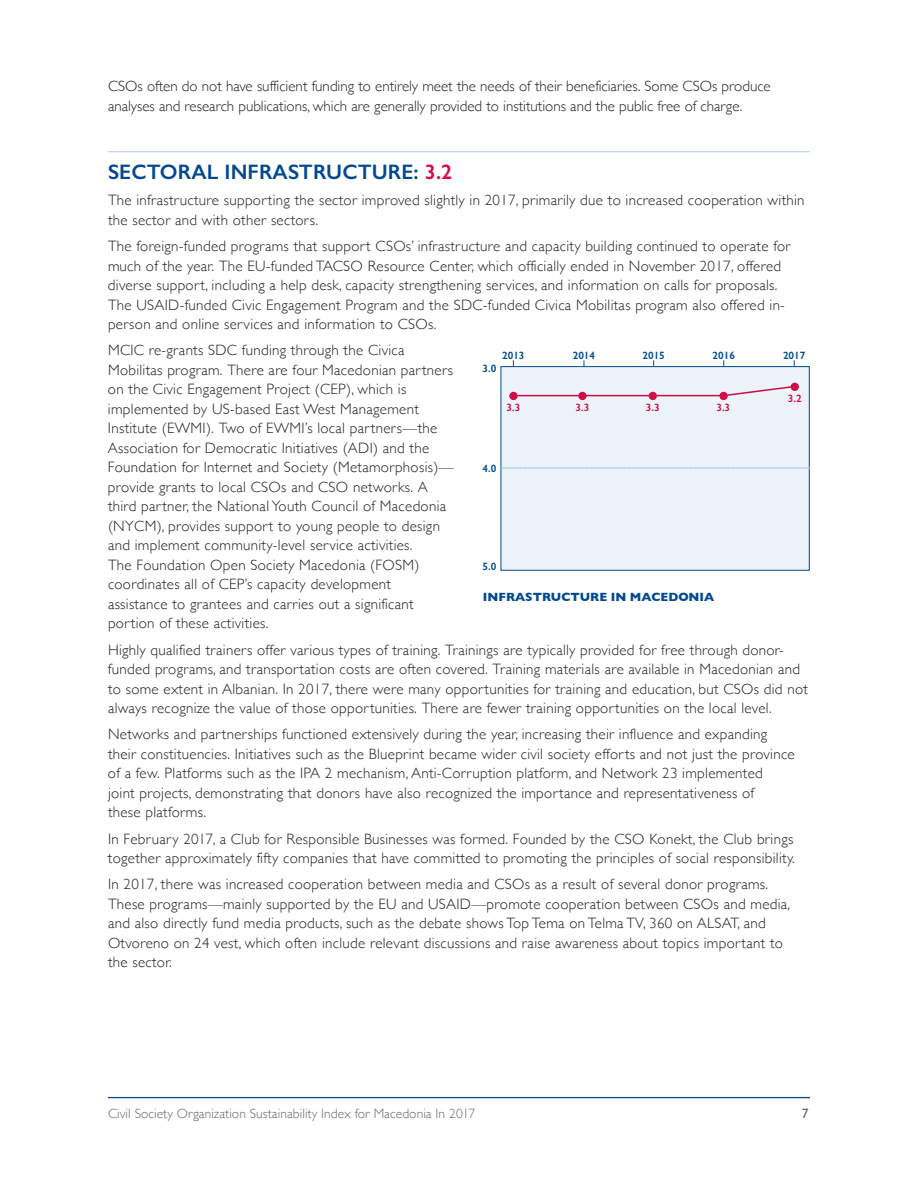
<style>
.page{position:relative;width:918px;height:1188px;background:#fff}
.page>*{position:absolute;margin:0;border:0;box-sizing:border-box;transform-origin:0 0}
.t1{font:600 21px "Gill Sans";letter-spacing:.005em;color:#014990}
.t2{font:300 15px/19.5px "Gill Sans";letter-spacing:.02em;color:#231f20}
.t3{font:300 15px/19.5px "Gill Sans";color:#231f20}
.t4{font:300 13.5px "Gill Sans";letter-spacing:.005em;color:#69696c}
.t5{font:13.5px "Gill Sans";color:#69696c}
.t6{font:700 12.15px "Gill Sans";color:#014990}
.t7{font:600 10.65px "Gill Sans";color:#014990}
.t8{font:600 10.65px "Gill Sans";color:#d20d44}
.s1{color:#d20d44}
</style>
<div class="page">
<hr style="left:108px;top:1097px;width:702px;height:1px;background:#014990">
<hr style="left:108px;top:151px;width:702px;height:1px;background:#afcae9">
<div style="left:501px;top:367px;width:308px;height:203px;background:#edf3fa"></div>
<div style="left:501px;top:366px;width:309px;height:205px;border:1px solid #014990"></div>
<hr style="left:502px;top:467px;width:307px;height:2px;background:#afcae9">
<svg style="left:512px;top:385px;width:281px;height:12px"></svg>
<div style="left:791px;top:383px;width:8px;height:8px;background:#d20d44;border-radius:50%"></div>
<div style="left:719px;top:392px;width:9px;height:8px;background:#d20d44;border-radius:50%"></div>
<div style="left:649px;top:392px;width:8px;height:8px;background:#d20d44;border-radius:50%"></div>
<div style="left:578px;top:392px;width:9px;height:8px;background:#d20d44;border-radius:50%"></div>
<div style="left:509px;top:392px;width:9px;height:8px;background:#d20d44;border-radius:50%"></div>
<p class="t3" style="left:108px;top:76px;width:664px">CSOs often do not have sufficient funding to entirely meet the needs of their beneficiaries. Some CSOs produce analyses and research publications, which are generally provided to institutions and the public free of charge.</p>
<h1 class="t1" style="left:108px;top:159px;width:346px">SECTORAL INFRASTRUCTURE: <span class="s1">3.2</span></h1>
<p class="t2" style="left:108px;top:190px;width:698px">The infrastructure supporting the sector improved slightly in 2017, primarily due to increased cooperation within the sector and with other sectors.</p>
<p class="t2" style="left:108px;top:236px;width:684px">The foreign-funded programs that support CSOs’ infrastructure and capacity building continued to operate for much of the year. The EU-funded TACSO Resource Center, which officially ended in November 2017, offered diverse support, including a help desk, capacity strengthening services, and information on calls for proposals.<br>The USAID-funded Civic Engagement Program and the SDC-funded Civica Mobilitas program also offered in&shy;person and online services and information to CSOs.</p>
<p class="t2" style="left:108px;top:340px;width:347px">MCIC re-grants SDC funding through the Civica Mobilitas program. There are four Macedonian partners on the Civic Engagement Project (CEP), which is implemented by US-based East West Management Institute (EWMI). Two of EWMI’s local partners—the Association for Democratic Initiatives (ADI) and the Foundation for Internet and Society (Metamorphosis)— provide grants to local CSOs and CSO networks. A third partner, the National Youth Council of Macedonia (NYCM), provides support to young people to design and implement community-level service activities.<br>The Foundation Open Society Macedonia (FOSM) coordinates all of CEP’s capacity development assistance to grantees and carries out a significant portion of these activities.</p>
<p class="t2" style="left:108px;top:639px;width:702px">Highly qualified trainers offer various types of training. Trainings are typically provided for free through donor&shy;funded programs, and transportation costs are often covered. Training materials are available in Macedonian and to some extent in Albanian. In 2017, there were many opportunities for training and education, but CSOs did not always recognize the value of those opportunities. There are fewer training opportunities on the local level.</p>
<p class="t2" style="left:108px;top:724px;width:688px">Networks and partnerships functioned extensively during the year, increasing their influence and expanding their constituencies. Initiatives such as the Blueprint became wider civil society efforts and not just the province of a few. Platforms such as the IPA 2 mechanism, Anti-Corruption platform, and Network 23 implemented<br>joint projects, demonstrating that donors have also recognized the importance and representativeness of<br>these platforms.</p>
<p class="t2" style="left:108px;top:828px;width:688px">In February 2017, a Club for Responsible Businesses was formed. Founded by the CSO Konekt, the Club brings together approximately fifty companies that have committed to promoting the principles of social responsibility.</p>
<p class="t2" style="left:108px;top:874px;width:684px">In 2017, there was increased cooperation between media and CSOs as a result of several donor programs.<br>These programs—mainly supported by the EU and USAID—promote cooperation between CSOs and media, and also directly fund media products, such as the debate shows Top Tema on Telma TV, 360 on ALSAT, and Otvoreno on 24 vest, which often include relevant discussions and raise awareness about topics important to the sector.</p>
<p class="t7" style="left:502px;top:349px;width:24px">2013</p>
<p class="t7" style="left:573px;top:349px;width:24px">2014</p>
<p class="t7" style="left:642px;top:349px;width:24px">2015</p>
<p class="t7" style="left:713px;top:349px;width:24px">2016</p>
<p class="t7" style="left:783px;top:349px;width:24px">2017</p>
<p class="t7" style="left:483px;top:362px;width:15px">3.0</p>
<p class="t8" style="left:788px;top:392px;width:15px">3.2</p>
<p class="t8" style="left:506px;top:401px;width:15px">3.3</p>
<p class="t8" style="left:576px;top:401px;width:15px">3.3</p>
<p class="t8" style="left:646px;top:401px;width:15px">3.3</p>
<p class="t8" style="left:716px;top:401px;width:15px">3.3</p>
<p class="t7" style="left:483px;top:462px;width:15px">4.0</p>
<p class="t7" style="left:483px;top:560px;width:15px">5.0</p>
<p class="t6" style="left:483px;top:587px;width:233px">INFRASTRUCTURE IN MACEDONIA</p>
<p class="t4" style="left:108px;top:1103px;width:369px">Civil Society Organization Sustainability Index for Macedonia In 2017</p>
<p class="t5" style="left:802px;top:1106px;width:8px">7</p>
</div>
